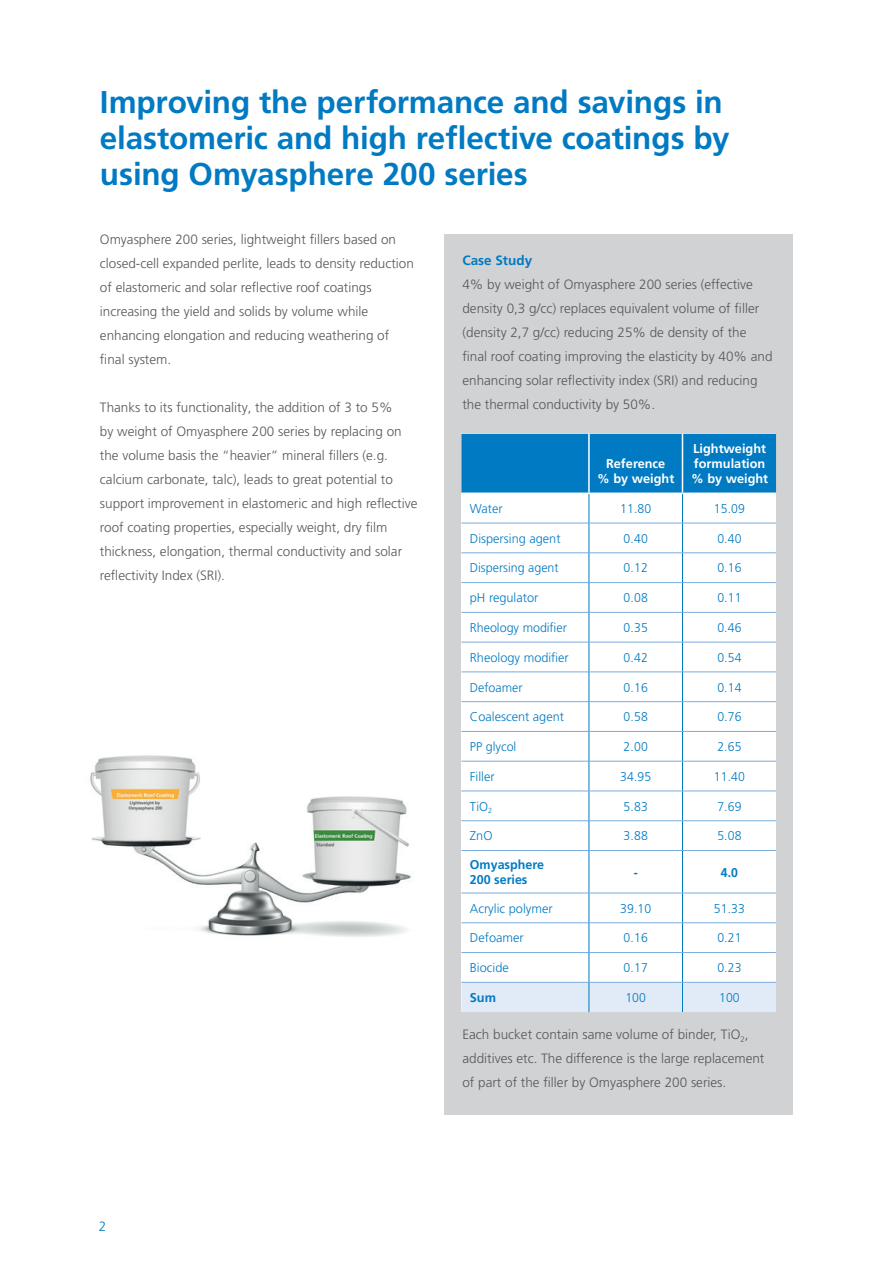
<style>
.page{position:relative;width:893px;height:1263px;background:#fff}
.page>*{position:absolute;margin:0;border:0;box-sizing:border-box;transform-origin:0 0}
.t1{font:700 31.5px/36px "Frutiger LT Pro";letter-spacing:-.005em;color:#007ac2}
.t2{font:300 13.5px/24px "Frutiger LT Pro";color:#57585a}
.t3{font:700 13.5px "Frutiger LT Pro";color:#007ac2}
.t4{font:300 13.5px "Frutiger LT Pro";color:#007ac2}
.t5{font:300 12.75px "Frutiger LT Pro";color:#007ac2}
.t6{font:300 12.75px "Frutiger LT Pro";color:#007ac2;scale:.96 1}
.t7{font:700 12.75px/15px "Frutiger LT Pro";color:#fff;text-align:center}
.t8{font:700 12.75px/15.3px "Frutiger LT Pro";color:#007ac2}
.t9{font:700 12.75px "Frutiger LT Pro";color:#007ac2;scale:.96 1}
</style>
<div class="page">
<img style="left:90px;top:755px;width:321px;height:182px">
<div style="left:444px;top:234px;width:349px;height:880px;background:#d1d2d4"></div>
<div style="left:461px;top:434px;width:315px;height:578px;background:#fff"></div>
<hr style="left:461px;top:523px;width:128px;height:1px;background:#7aacdc">
<hr style="left:461px;top:553px;width:128px;height:1px;background:#7aacdc">
<hr style="left:461px;top:582px;width:128px;height:1px;background:#7aacdc">
<hr style="left:461px;top:612px;width:128px;height:1px;background:#7aacdc">
<hr style="left:461px;top:642px;width:128px;height:1px;background:#7aacdc">
<hr style="left:461px;top:672px;width:128px;height:1px;background:#7aacdc">
<hr style="left:461px;top:701px;width:128px;height:1px;background:#7aacdc">
<hr style="left:461px;top:731px;width:128px;height:1px;background:#7aacdc">
<hr style="left:461px;top:761px;width:128px;height:1px;background:#7aacdc">
<hr style="left:461px;top:791px;width:128px;height:1px;background:#7aacdc">
<hr style="left:461px;top:820px;width:128px;height:1px;background:#7aacdc">
<hr style="left:461px;top:850px;width:128px;height:1px;background:#7aacdc">
<hr style="left:589px;top:523px;width:1px;height:30px;background:#007ac2">
<svg style="left:589px;top:554px;width:1px;height:88px"></svg>
<hr style="left:589px;top:642px;width:1px;height:30px;background:#007ac2">
<svg style="left:589px;top:673px;width:1px;height:88px"></svg>
<hr style="left:589px;top:761px;width:1px;height:30px;background:#007ac2">
<svg style="left:589px;top:792px;width:1px;height:58px"></svg>
<hr style="left:589px;top:851px;width:1px;height:42px;background:#007ac2">
<hr style="left:589px;top:523px;width:93px;height:1px;background:#7aacdc">
<hr style="left:589px;top:553px;width:93px;height:1px;background:#7aacdc">
<hr style="left:589px;top:582px;width:93px;height:1px;background:#7aacdc">
<hr style="left:589px;top:612px;width:93px;height:1px;background:#7aacdc">
<hr style="left:589px;top:642px;width:93px;height:1px;background:#7aacdc">
<hr style="left:589px;top:672px;width:93px;height:1px;background:#7aacdc">
<hr style="left:589px;top:701px;width:93px;height:1px;background:#7aacdc">
<hr style="left:589px;top:731px;width:93px;height:1px;background:#7aacdc">
<hr style="left:589px;top:761px;width:93px;height:1px;background:#7aacdc">
<hr style="left:589px;top:791px;width:93px;height:1px;background:#7aacdc">
<hr style="left:589px;top:820px;width:93px;height:1px;background:#7aacdc">
<hr style="left:589px;top:850px;width:93px;height:1px;background:#7aacdc">
<svg style="left:461px;top:434px;width:315px;height:89px"></svg>
<hr style="left:682px;top:523px;width:1px;height:30px;background:#007ac2">
<svg style="left:682px;top:554px;width:1px;height:88px"></svg>
<hr style="left:682px;top:642px;width:1px;height:30px;background:#007ac2">
<svg style="left:682px;top:673px;width:1px;height:88px"></svg>
<hr style="left:682px;top:761px;width:1px;height:30px;background:#007ac2">
<svg style="left:682px;top:792px;width:1px;height:58px"></svg>
<hr style="left:682px;top:851px;width:1px;height:42px;background:#007ac2">
<svg style="left:461px;top:893px;width:315px;height:119px"></svg>
<hr style="left:682px;top:982px;width:1px;height:30px;background:#007ac2">
<hr style="left:682px;top:523px;width:94px;height:1px;background:#7aacdc">
<hr style="left:682px;top:553px;width:94px;height:1px;background:#7aacdc">
<hr style="left:682px;top:582px;width:94px;height:1px;background:#7aacdc">
<hr style="left:682px;top:612px;width:94px;height:1px;background:#7aacdc">
<hr style="left:682px;top:642px;width:94px;height:1px;background:#7aacdc">
<hr style="left:682px;top:672px;width:94px;height:1px;background:#7aacdc">
<hr style="left:682px;top:701px;width:94px;height:1px;background:#7aacdc">
<hr style="left:682px;top:731px;width:94px;height:1px;background:#7aacdc">
<hr style="left:682px;top:761px;width:94px;height:1px;background:#7aacdc">
<hr style="left:682px;top:791px;width:94px;height:1px;background:#7aacdc">
<hr style="left:682px;top:820px;width:94px;height:1px;background:#7aacdc">
<hr style="left:682px;top:850px;width:94px;height:1px;background:#7aacdc">
<hr style="left:682px;top:893px;width:94px;height:1px;background:#7aacdc">
<hr style="left:682px;top:922px;width:94px;height:1px;background:#7aacdc">
<hr style="left:682px;top:952px;width:94px;height:1px;background:#7aacdc">
<hr style="left:682px;top:982px;width:94px;height:1px;background:#7aacdc">
<h1 class="t1" style="left:100px;top:84px;width:631px">Improving the performance and savings in elastomeric and high reflective coatings by using Omyasphere 200 series</h1>
<p class="t2" style="left:100px;top:227px;width:316px">Omyasphere 200 series, lightweight fillers based on closed-cell expanded perlite, leads to density reduction of elastomeric and solar reflective roof coatings increasing the yield and solids by volume while enhancing elongation and reducing weathering of final system.</p>
<p class="t2" style="left:100px;top:395px;width:319px">Thanks to its functionality, the addition of 3 to 5%<br>by weight of Omyasphere 200 series by replacing on the volume basis the “heavier” mineral fillers (e.g. calcium carbonate, talc), leads to great potential to support improvement in elastomeric and high reflective roof coating properties, especially weight, dry film thickness, elongation, thermal conductivity and solar reflectivity Index (SRI).</p>
<p class="t3" style="left:462px;top:253px;width:71px">Case Study</p>
<p class="t2" style="left:462px;top:273px;width:312px">4% by weight of Omyasphere 200 series (effective density 0,3 g/cc) replaces equivalent volume of filler (density 2,7 g/cc) reducing 25% de density of the final roof coating improving the elasticity by 40% and enhancing solar reflectivity index (SRI) and reducing the thermal conductivity by 50%.</p>
<p class="t7" style="left:597px;top:456px;width:79px">Reference<br>% by weight</p>
<p class="t7" style="left:691px;top:441px;width:79px;text-align:left">Lightweight formulation % by weight</p>
<p class="t5" style="left:470px;top:501px;width:34px">Water</p>
<p class="t6" style="left:620px;top:501px;width:34px">11.80</p>
<p class="t6" style="left:714px;top:501px;width:34px">15.09</p>
<p class="t5" style="left:470px;top:531px;width:92px">Dispersing agent</p>
<p class="t6" style="left:624px;top:531px;width:27px">0.40</p>
<p class="t6" style="left:717px;top:531px;width:27px">0.40</p>
<p class="t5" style="left:470px;top:561px;width:90px">Dispersing agent</p>
<p class="t6" style="left:624px;top:561px;width:27px">0.12</p>
<p class="t6" style="left:717px;top:561px;width:27px">0.16</p>
<p class="t5" style="left:470px;top:590px;width:70px">pH regulator</p>
<p class="t6" style="left:624px;top:590px;width:27px">0.08</p>
<p class="t6" style="left:717px;top:590px;width:27px">0.11</p>
<p class="t5" style="left:470px;top:620px;width:98px">Rheology modifier</p>
<p class="t6" style="left:624px;top:620px;width:27px">0.35</p>
<p class="t6" style="left:717px;top:620px;width:27px">0.46</p>
<p class="t5" style="left:470px;top:650px;width:100px">Rheology modifier</p>
<p class="t6" style="left:624px;top:650px;width:27px">0.42</p>
<p class="t6" style="left:717px;top:650px;width:27px">0.54</p>
<p class="t5" style="left:470px;top:680px;width:54px">Defoamer</p>
<p class="t6" style="left:624px;top:680px;width:27px">0.16</p>
<p class="t6" style="left:717px;top:680px;width:27px">0.14</p>
<p class="t5" style="left:470px;top:709px;width:96px">Coalescent agent</p>
<p class="t6" style="left:624px;top:709px;width:27px">0.58</p>
<p class="t6" style="left:717px;top:709px;width:27px">0.76</p>
<p class="t5" style="left:470px;top:739px;width:48px">PP glycol</p>
<p class="t6" style="left:624px;top:739px;width:27px">2.00</p>
<p class="t6" style="left:717px;top:739px;width:27px">2.65</p>
<p class="t5" style="left:470px;top:769px;width:26px">Filler</p>
<p class="t6" style="left:620px;top:769px;width:34px">34.95</p>
<p class="t6" style="left:714px;top:769px;width:34px">11.40</p>
<p class="t5" style="left:470px;top:799px;width:24px">TiO<sub>2</sub></p>
<p class="t6" style="left:624px;top:799px;width:27px">5.83</p>
<p class="t6" style="left:717px;top:799px;width:27px">7.69</p>
<p class="t5" style="left:470px;top:828px;width:24px">ZnO</p>
<p class="t6" style="left:624px;top:828px;width:27px">3.88</p>
<p class="t6" style="left:717px;top:828px;width:27px">5.08</p>
<p class="t8" style="left:470px;top:857px;width:76px">Omyasphere<br>200 series</p>
<p class="t9" style="left:634px;top:865px;width:6px">-</p>
<p class="t9" style="left:721px;top:865px;width:19px">4.0</p>
<p class="t5" style="left:470px;top:901px;width:84px">Acrylic polymer</p>
<p class="t6" style="left:620px;top:901px;width:34px">39.10</p>
<p class="t6" style="left:714px;top:901px;width:34px">51.33</p>
<p class="t5" style="left:470px;top:931px;width:55px">Defoamer</p>
<p class="t6" style="left:624px;top:931px;width:27px">0.16</p>
<p class="t6" style="left:717px;top:931px;width:27px">0.21</p>
<p class="t5" style="left:470px;top:960px;width:40px">Biocide</p>
<p class="t6" style="left:624px;top:960px;width:27px">0.17</p>
<p class="t6" style="left:717px;top:960px;width:27px">0.23</p>
<p class="t8" style="left:470px;top:990px;width:28px">Sum</p>
<p class="t6" style="left:625px;top:990px;width:23px">100</p>
<p class="t6" style="left:719px;top:990px;width:23px">100</p>
<p class="t2" style="left:462px;top:1023px;width:304px">Each bucket contain same volume of binder, TiO<sub>2</sub>, additives etc. The difference is the large replacement of part of the filler by Omyasphere 200 series.</p>
<p class="t4" style="left:99px;top:1218px;width:9px">2</p>
</div>
